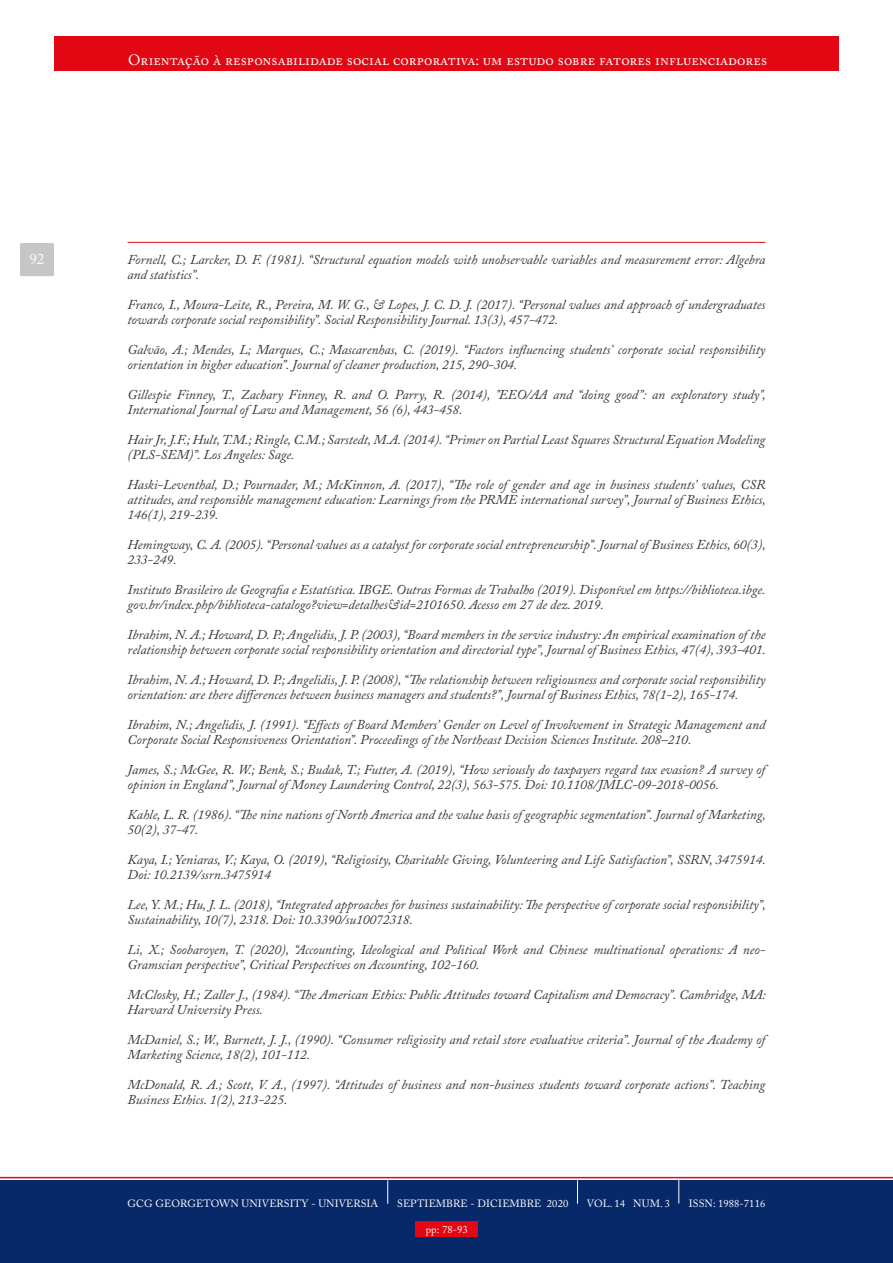
<style>
.page{position:relative;width:893px;height:1263px;background:#fff}
.page>*{position:absolute;margin:0;border:0;box-sizing:border-box;transform-origin:0 0}
.t1{font:15px "Adobe Caslon Pro";letter-spacing:.005em;color:#fff}
.t2{font:italic 13.5px/15px "Adobe Caslon Pro";letter-spacing:-.005em;color:#3a3835}
.t3{font:10.5px "Adobe Caslon Pro";letter-spacing:.01em;color:#fff}
</style>
<div class="page">
<div style="left:54px;top:37px;width:785px;height:34px;background:#e30613"></div>
<div style="left:0;top:1180px;width:893px;height:83px;background:#082969"></div>
<svg style="left:0;top:1177px;width:893px;height:27px"></svg>
<div style="left:415px;top:1221px;width:63px;height:16px;background:#e30613"></div>
<div style="left:20px;top:243px;width:34px;height:33px;background:#c6c6c6;border-radius:2px"></div>
<hr style="left:128px;top:242px;width:637px;height:1px;background:#e30613">
<p class="t1" style="left:128px;top:51px;width:640px">Orientação à responsabilidade social corporativa: um estudo sobre fatores influenciadores</p>
<p class="t1" style="left:29px;top:250px;width:16px">92</p>
<p class="t2" style="left:128px;top:251px;width:639px">Fornell, C.; Larcker, D. F. (1981). “Structural equation models with unobservable variables and measurement error: Algebra and statistics”.</p>
<p class="t2" style="left:128px;top:296px;width:639px">Franco, I., Moura-Leite, R., Pereira, M. W. G., &amp; Lopes, J. C. D. J. (2017). “Personal values and approach of undergraduates towards corporate social responsibility”. Social Responsibility Journal. 13(3), 457-472.</p>
<p class="t2" style="left:128px;top:341px;width:639px">Galvão, A.; Mendes, L; Marques, C.; Mascarenhas, C. (2019). “Factors influencing students’ corporate social responsibility orientation in higher education”. Journal of cleaner production, 215, 290-304.</p>
<p class="t2" style="left:128px;top:386px;width:640px">Gillespie Finney, T., Zachary Finney, R. and O. Parry, R. (2014), "EEO/AA and “doing good”: an exploratory study",<br>International Journal of Law and Management, 56 (6), 443-458.</p>
<p class="t2" style="left:128px;top:431px;width:639px">Hair Jr, J.F.; Hult, T.M.; Ringle, C.M.; Sarstedt, M.A. (2014). “Primer on Partial Least Squares Structural Equation Modeling (PLS-SEM)”. Los Angeles: Sage.</p>
<p class="t2" style="left:128px;top:476px;width:640px;text-align:justify">Haski-Leventhal, D.; Pournader, M.; McKinnon, A. (2017), “The role of gender and age in business students’ values, CSR attitudes, and responsible management education: Learnings from the PRME international survey”, Journal of Business Ethics, 146(1), 219-239.</p>
<p class="t2" style="left:128px;top:536px;width:640px">Hemingway, C. A. (2005). “Personal values as a catalyst for corporate social entrepreneurship”. Journal of Business Ethics, 60(3),<br>233-249.</p>
<p class="t2" style="left:128px;top:581px;width:639px">Instituto Brasileiro de Geografia e Estatística. IBGE. Outras Formas de Trabalho (2019). Disponível em https://biblioteca.ibge. gov.br/index.php/biblioteca-catalogo?view=detalhes&amp;id=2101650. Acesso em 27 de dez. 2019.</p>
<p class="t2" style="left:128px;top:626px;width:640px">Ibrahim, N. A.; Howard, D. P.; Angelidis, J. P. (2003), “Board members in the service industry: An empirical examination of the relationship between corporate social responsibility orientation and directorial type”, Journal of Business Ethics, 47(4), 393-401.</p>
<p class="t2" style="left:128px;top:671px;width:639px">Ibrahim, N. A.; Howard, D. P.; Angelidis, J. P. (2008), “The relationship between religiousness and corporate social responsibility orientation: are there differences between business managers and students?”, Journal of Business Ethics, 78(1-2), 165-174.</p>
<p class="t2" style="left:128px;top:716px;width:639px">Ibrahim, N.; Angelidis, J. (1991). “Effects of Board Members’ Gender on Level of Involvement in Strategic Management and<br>Corporate Social Responsiveness Orientation”. Proceedings of the Northeast Decision Sciences Institute. 208–210.</p>
<p class="t2" style="left:128px;top:761px;width:639px">James, S.; McGee, R. W.; Benk, S.; Budak, T.; Futter, A. (2019), “How seriously do taxpayers regard tax evasion? A survey of opinion in England”, Journal of Money Laundering Control, 22(3), 563-575. Doi: 10.1108/JMLC-09-2018-0056.</p>
<p class="t2" style="left:128px;top:806px;width:640px">Kahle, L. R. (1986). “The nine nations of North America and the value basis of geographic segmentation”. Journal of Marketing,<br>50(2), 37-47.</p>
<p class="t2" style="left:128px;top:851px;width:640px">Kaya, I.; Yeniaras, V.; Kaya, O. (2019), “Religiosity, Charitable Giving, Volunteering and Life Satisfaction”, SSRN, 3475914.<br>Doi: 10.2139/ssrn.3475914</p>
<p class="t2" style="left:128px;top:896px;width:640px">Lee, Y. M.; Hu, J. L. (2018), “Integrated approaches for business sustainability: The perspective of corporate social responsibility”,<br>Sustainability, 10(7), 2318. Doi: 10.3390/su10072318.</p>
<p class="t2" style="left:128px;top:941px;width:639px">Li, X.; Soobaroyen, T. (2020), “Accounting, Ideological and Political Work and Chinese multinational operations: A neo-<br>Gramscian perspective”, Critical Perspectives on Accounting, 102-160.</p>
<p class="t2" style="left:128px;top:986px;width:640px">McClosky, H.; Zaller J., (1984). “The American Ethics: Public Attitudes toward Capitalism and Democracy”. Cambridge, MA:<br>Harvard University Press.</p>
<p class="t2" style="left:128px;top:1031px;width:639px">McDaniel, S.; W., Burnett, J. J., (1990). “Consumer religiosity and retail store evaluative criteria”. Journal of the Academy of<br>Marketing Science, 18(2), 101-112.</p>
<p class="t2" style="left:128px;top:1076px;width:639px">McDonald, R. A.; Scott, V. A., (1997). “Attitudes of business and non-business students toward corporate actions”. Teaching<br>Business Ethics. 1(2), 213-225.</p>
<p class="t3" style="left:128px;top:1197px;width:252px">GCG GEORGETOWN UNIVERSITY - UNIVERSIA</p>
<p class="t3" style="left:397px;top:1197px;width:173px">SEPTIEMBRE - DICIEMBRE 2020</p>
<p class="t3" style="left:587px;top:1197px;width:85px">VOL. 14 NUM. 3</p>
<p class="t3" style="left:689px;top:1197px;width:78px">ISSN: 1988-7116</p>
<p class="t3" style="left:426px;top:1223px;width:43px">pp: 78-93</p>
</div>
